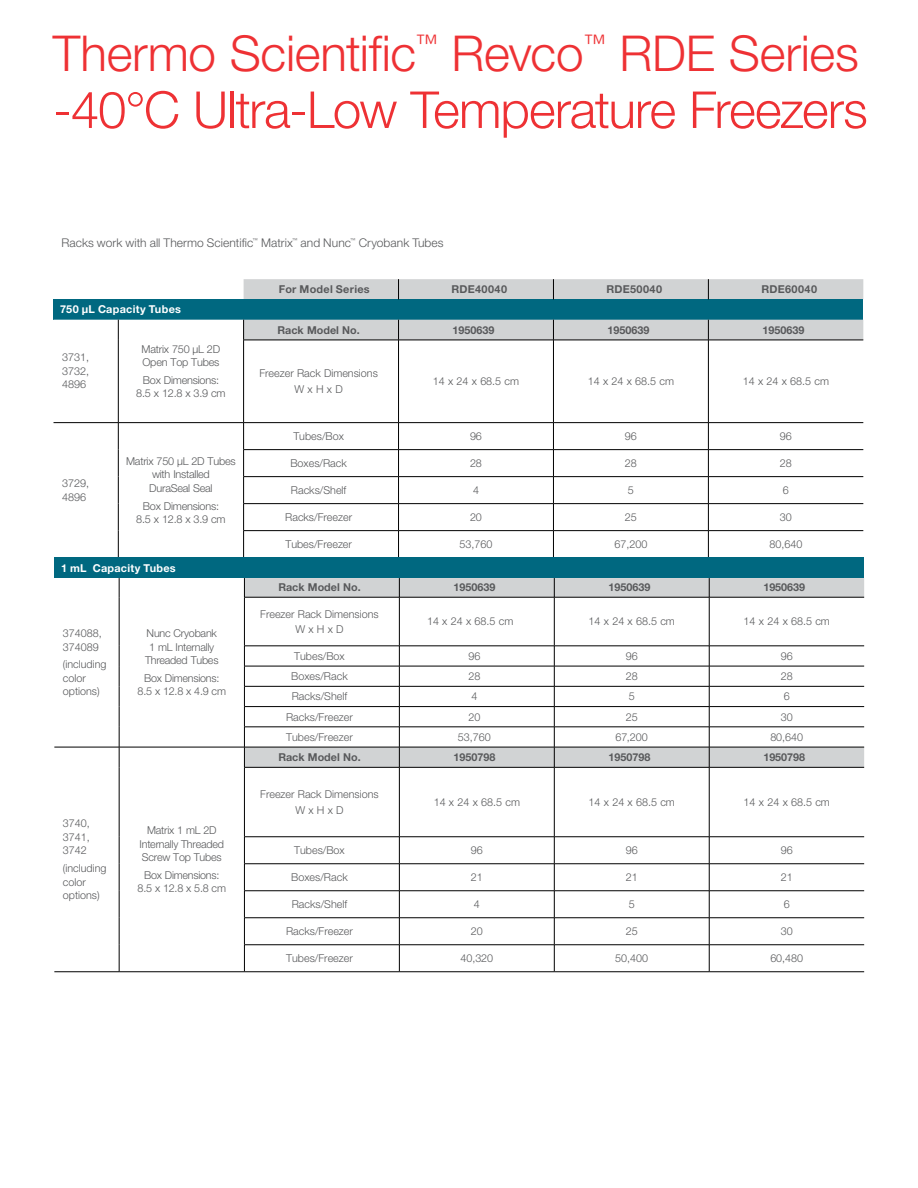
<style>
.page{position:relative;width:918px;height:1188px;background:#fff}
.page>*{position:absolute;margin:0;border:0;box-sizing:border-box;transform-origin:0 0}
.Headline{font:300 51px "Helvetica Neue LTW1 G";letter-spacing:-.025em;color:#ee3134}
.Headline-2{font:300 49.5px "Helvetica Neue LTW1 G";letter-spacing:-.005em;color:#ee3134}
.Headline-3{font:300 12px "Helvetica Neue LTW1 G";letter-spacing:.005em;color:#58595b}
.Table_content{font:300 10.8px/13.5px "Helvetica Neue LTW1 G";color:#58595b}
.Table_content-2{font:300 10.8px/13.5px "Helvetica Neue LTW1 G";letter-spacing:-.02em;color:#58595b;text-align:center}
.Table_content-3{font:700 10.8px "Helvetica Neue LTW1 G";color:#58595b}
.Section_Group{font:700 10.8px "Helvetica Neue LTW1 G";letter-spacing:.03em;color:#58595b}
.Section_Group-2{font:700 10.8px "Helvetica Neue LTW1 G";letter-spacing:.025em;color:#fff}
.Headline-4{font:300 5.4px "Helvetica Neue LTW1 G";color:#58595b}
</style>
<div class="page">
<div style="left:54px;top:299px;width:809px;height:21px;background:#006880"></div>
<div style="left:244px;top:279px;width:619px;height:20px;background:#d1d3d4"></div>
<svg style="left:54px;top:320px;width:809px;height:238px"></svg>
<hr style="left:243px;top:557px;width:156px;height:1px;background:#000">
<hr style="left:399px;top:557px;width:154px;height:1px;background:#000">
<hr style="left:553px;top:557px;width:155px;height:1px;background:#000">
<hr style="left:708px;top:557px;width:155px;height:1px;background:#000">
<div style="left:54px;top:558px;width:810px;height:20px;background:#006880"></div>
<svg style="left:54px;top:578px;width:810px;height:394px"></svg>
<hr style="left:244px;top:971px;width:155px;height:1px;background:#000">
<hr style="left:399px;top:971px;width:155px;height:1px;background:#000">
<hr style="left:554px;top:971px;width:155px;height:1px;background:#000">
<hr style="left:709px;top:971px;width:155px;height:1px;background:#000">
<p class="Headline-2" style="left:53px;top:23px;width:808px">Thermo Scientific<sup>™</sup> Revco<sup>™</sup> RDE Series</p>
<p class="Headline" style="left:53px;top:79px;width:816px">-40°C Ultra-Low Temperature Freezers</p>
<p class="Headline-3" style="left:62px;top:235px;width:193px">Racks work with all Thermo Scientific</p>
<p class="Headline-4" style="left:253px;top:237px;width:7px">™</p>
<p class="Headline-3" style="left:261px;top:235px;width:33px">Matrix</p>
<p class="Headline-4" style="left:292px;top:237px;width:7px">™</p>
<p class="Headline-3" style="left:301px;top:235px;width:52px">and Nunc</p>
<p class="Headline-4" style="left:350px;top:237px;width:7px">™</p>
<p class="Headline-3" style="left:359px;top:235px;width:87px">Cryobank Tubes</p>
<p class="Section_Group-2" style="left:60px;top:303px;width:122px">750 µL Capacity Tubes</p>
<p class="Table_content" style="left:62px;top:351px;width:29px;text-align:justify">3731, 3732, 4896</p>
<p class="Table_content-2" style="left:142px;top:342px;width:80px;text-align:left">Matrix 750 μL 2D<br>Open Top Tubes</p>
<p class="Table_content-2" style="left:136px;top:373px;width:91px">Box Dimensions:<br>8.5 x 12.8 x 3.9 cm</p>
<p class="Table_content" style="left:62px;top:477px;width:29px">3729,<br>4896</p>
<p class="Table_content-2" style="left:126px;top:454px;width:111px">Matrix 750 μL 2D Tubes with Installed<br>DuraSeal Seal</p>
<p class="Table_content-2" style="left:136px;top:499px;width:91px">Box Dimensions:<br>8.5 x 12.8 x 3.9 cm</p>
<p class="Section_Group-2" style="left:61px;top:561px;width:116px">1 mL Capacity Tubes</p>
<p class="Table_content" style="left:63px;top:627px;width:40px">374088,<br>374089</p>
<p class="Table_content" style="left:63px;top:658px;width:45px">(including color options)</p>
<p class="Table_content-2" style="left:145px;top:627px;width:75px">Nunc Cryobank<br>1 mL Internally<br>Threaded Tubes</p>
<p class="Table_content-2" style="left:138px;top:671px;width:90px">Box Dimensions:<br>8.5 x 12.8 x 4.9 cm</p>
<p class="Table_content" style="left:63px;top:817px;width:28px;text-align:justify">3740, 3741, 3742</p>
<p class="Table_content" style="left:63px;top:862px;width:45px">(including color options)</p>
<p class="Table_content-2" style="left:140px;top:824px;width:86px">Matrix 1 mL 2D<br>Internally Threaded<br>Screw Top Tubes</p>
<p class="Table_content-2" style="left:138px;top:868px;width:90px">Box Dimensions:<br>8.5 x 12.8 x 5.8 cm</p>
<p class="Section_Group" style="left:279px;top:283px;width:92px">For Model Series</p>
<p class="Section_Group" style="left:451px;top:283px;width:57px">RDE40040</p>
<p class="Section_Group" style="left:606px;top:283px;width:57px">RDE50040</p>
<p class="Section_Group" style="left:761px;top:283px;width:57px">RDE60040</p>
<p class="Table_content-3" style="left:278px;top:323px;width:84px">Rack Model No.</p>
<p class="Table_content-3" style="left:453px;top:323px;width:43px">1950639</p>
<p class="Table_content-3" style="left:608px;top:323px;width:43px">1950639</p>
<p class="Table_content-3" style="left:763px;top:323px;width:43px">1950639</p>
<p class="Table_content" style="left:259px;top:367px;width:120px">Freezer Rack Dimensions</p>
<p class="Table_content" style="left:295px;top:382px;width:50px">W x H x D</p>
<p class="Table_content" style="left:433px;top:375px;width:88px">14 x 24 x 68.5 cm</p>
<p class="Table_content" style="left:588px;top:375px;width:88px">14 x 24 x 68.5 cm</p>
<p class="Table_content" style="left:743px;top:375px;width:88px">14 x 24 x 68.5 cm</p>
<p class="Table_content" style="left:293px;top:429px;width:52px">Tubes/Box</p>
<p class="Table_content" style="left:470px;top:429px;width:13px">96</p>
<p class="Table_content" style="left:625px;top:429px;width:13px">96</p>
<p class="Table_content" style="left:780px;top:429px;width:13px">96</p>
<p class="Table_content" style="left:290px;top:456px;width:58px">Boxes/Rack</p>
<p class="Table_content" style="left:470px;top:456px;width:13px">28</p>
<p class="Table_content" style="left:625px;top:456px;width:13px">28</p>
<p class="Table_content" style="left:780px;top:456px;width:13px">28</p>
<p class="Table_content" style="left:291px;top:483px;width:57px">Racks/Shelf</p>
<p class="Table_content" style="left:473px;top:483px;width:7px">4</p>
<p class="Table_content" style="left:628px;top:483px;width:7px">5</p>
<p class="Table_content" style="left:783px;top:483px;width:7px">6</p>
<p class="Table_content" style="left:285px;top:510px;width:68px">Racks/Freezer</p>
<p class="Table_content" style="left:470px;top:510px;width:13px">20</p>
<p class="Table_content" style="left:625px;top:510px;width:13px">25</p>
<p class="Table_content" style="left:780px;top:510px;width:13px">30</p>
<p class="Table_content" style="left:285px;top:537px;width:68px">Tubes/Freezer</p>
<p class="Table_content" style="left:460px;top:537px;width:34px">53,760</p>
<p class="Table_content" style="left:614px;top:537px;width:34px">67,200</p>
<p class="Table_content" style="left:769px;top:537px;width:34px">80,640</p>
<p class="Table_content-3" style="left:278px;top:581px;width:84px">Rack Model No.</p>
<p class="Table_content-3" style="left:453px;top:581px;width:43px">1950639</p>
<p class="Table_content-3" style="left:608px;top:581px;width:43px">1950639</p>
<p class="Table_content-3" style="left:763px;top:581px;width:43px">1950639</p>
<p class="Table_content" style="left:260px;top:607px;width:120px">Freezer Rack Dimensions</p>
<p class="Table_content" style="left:295px;top:623px;width:50px">W x H x D</p>
<p class="Table_content" style="left:427px;top:615px;width:88px">14 x 24 x 68.5 cm</p>
<p class="Table_content" style="left:589px;top:615px;width:88px">14 x 24 x 68.5 cm</p>
<p class="Table_content" style="left:744px;top:615px;width:88px">14 x 24 x 68.5 cm</p>
<p class="Table_content" style="left:294px;top:649px;width:52px">Tubes/Box</p>
<p class="Table_content" style="left:468px;top:649px;width:13px">96</p>
<p class="Table_content" style="left:626px;top:649px;width:13px">96</p>
<p class="Table_content" style="left:781px;top:649px;width:13px">96</p>
<p class="Table_content" style="left:291px;top:669px;width:58px">Boxes/Rack</p>
<p class="Table_content" style="left:468px;top:669px;width:13px">28</p>
<p class="Table_content" style="left:626px;top:669px;width:13px">28</p>
<p class="Table_content" style="left:781px;top:669px;width:13px">28</p>
<p class="Table_content" style="left:292px;top:690px;width:57px">Racks/Shelf</p>
<p class="Table_content" style="left:471px;top:690px;width:7px">4</p>
<p class="Table_content" style="left:629px;top:690px;width:7px">5</p>
<p class="Table_content" style="left:784px;top:690px;width:7px">6</p>
<p class="Table_content" style="left:286px;top:710px;width:68px">Racks/Freezer</p>
<p class="Table_content" style="left:468px;top:710px;width:13px">20</p>
<p class="Table_content" style="left:626px;top:710px;width:13px">25</p>
<p class="Table_content" style="left:781px;top:710px;width:13px">30</p>
<p class="Table_content" style="left:286px;top:730px;width:68px">Tubes/Freezer</p>
<p class="Table_content" style="left:458px;top:730px;width:34px">53,760</p>
<p class="Table_content" style="left:616px;top:730px;width:34px">67,200</p>
<p class="Table_content" style="left:770px;top:730px;width:34px">80,640</p>
<p class="Table_content-3" style="left:278px;top:751px;width:84px">Rack Model No.</p>
<p class="Table_content-3" style="left:453px;top:751px;width:43px">1950798</p>
<p class="Table_content-3" style="left:608px;top:751px;width:43px">1950798</p>
<p class="Table_content-3" style="left:763px;top:751px;width:43px">1950798</p>
<p class="Table_content" style="left:260px;top:788px;width:120px">Freezer Rack Dimensions</p>
<p class="Table_content" style="left:295px;top:803px;width:50px">W x H x D</p>
<p class="Table_content" style="left:434px;top:795px;width:88px">14 x 24 x 68.5 cm</p>
<p class="Table_content" style="left:589px;top:795px;width:88px">14 x 24 x 68.5 cm</p>
<p class="Table_content" style="left:744px;top:795px;width:88px">14 x 24 x 68.5 cm</p>
<p class="Table_content" style="left:294px;top:844px;width:52px">Tubes/Box</p>
<p class="Table_content" style="left:471px;top:844px;width:13px">96</p>
<p class="Table_content" style="left:626px;top:844px;width:13px">96</p>
<p class="Table_content" style="left:781px;top:844px;width:13px">96</p>
<p class="Table_content" style="left:291px;top:871px;width:58px">Boxes/Rack</p>
<p class="Table_content" style="left:471px;top:871px;width:13px">21</p>
<p class="Table_content" style="left:626px;top:871px;width:13px">21</p>
<p class="Table_content" style="left:781px;top:871px;width:13px">21</p>
<p class="Table_content" style="left:292px;top:898px;width:57px">Racks/Shelf</p>
<p class="Table_content" style="left:474px;top:898px;width:7px">4</p>
<p class="Table_content" style="left:629px;top:898px;width:7px">5</p>
<p class="Table_content" style="left:784px;top:898px;width:7px">6</p>
<p class="Table_content" style="left:286px;top:925px;width:68px">Racks/Freezer</p>
<p class="Table_content" style="left:471px;top:925px;width:13px">20</p>
<p class="Table_content" style="left:626px;top:925px;width:13px">25</p>
<p class="Table_content" style="left:781px;top:925px;width:13px">30</p>
<p class="Table_content" style="left:286px;top:952px;width:68px">Tubes/Freezer</p>
<p class="Table_content" style="left:460px;top:952px;width:34px">40,320</p>
<p class="Table_content" style="left:615px;top:952px;width:34px">50,400</p>
<p class="Table_content" style="left:770px;top:952px;width:34px">60,480</p>
</div>
